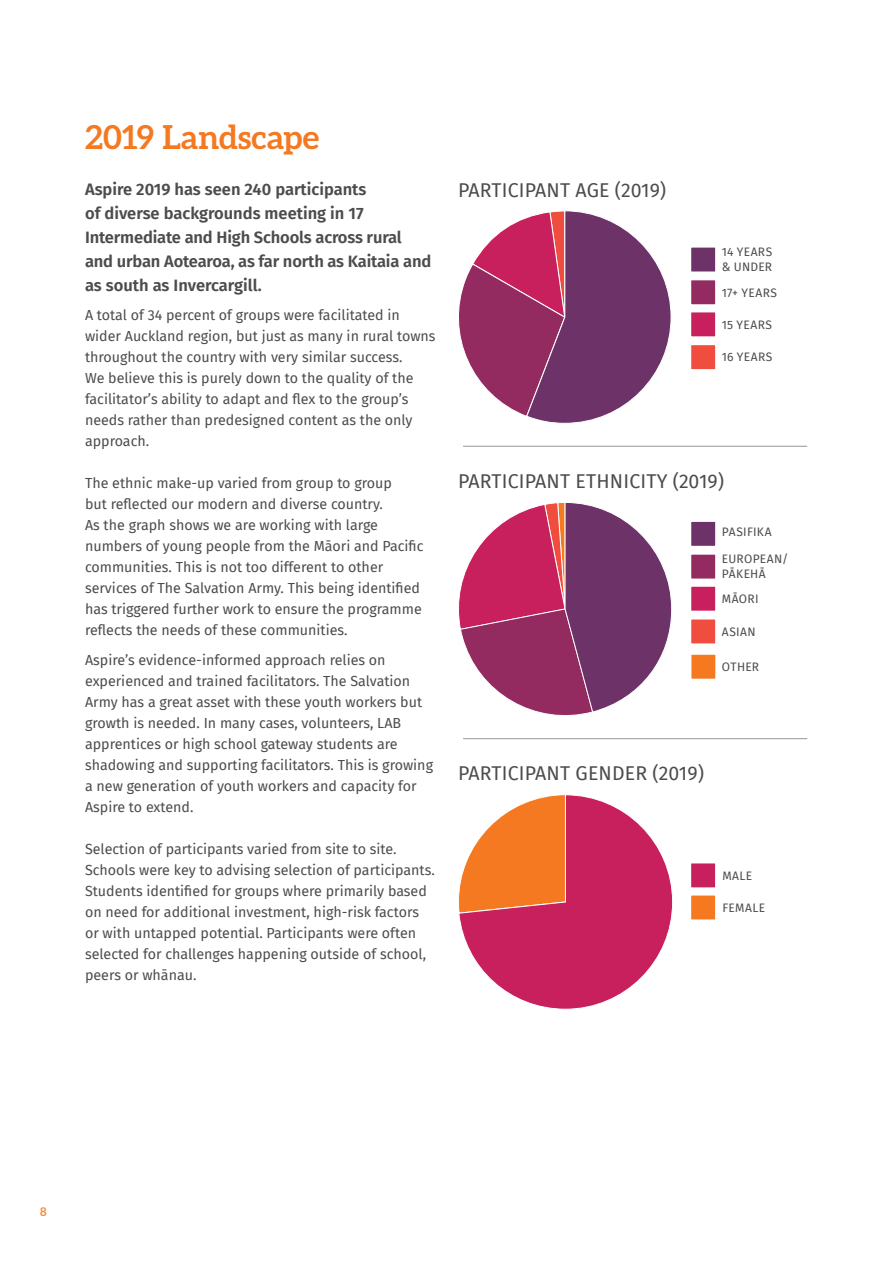
<style>
.page{position:relative;width:893px;height:1263px;background:#fff}
.page>*{position:absolute;margin:0;border:0;box-sizing:border-box;transform-origin:0 0}
.Heading{font:700 33px "Aleo";letter-spacing:.005em;color:#f47921}
.Intro{font:19.5px "Fira Sans";letter-spacing:.01em;color:#4b4c4d}
.Intro-2{font:600 16.5px/24px "Fira Sans";letter-spacing:-.01em;color:#4b4c4d}
.Body_Copy{font:14.25px/21px "Fira Sans";color:#4b4c4d}
.Sub-sub-head{font:12px/15px "Fira Sans";letter-spacing:.03em;color:#4b4c4d}
.t1{font:700 12px "Aleo";color:#f58b3c}
</style>
<div class="page">
<svg style="left:458px;top:502px;width:214px;height:214px"></svg>
<div style="left:687px;top:517px;width:33px;height:33px;background:#6d3268;border:4px solid #fff"></div>
<div style="left:687px;top:550px;width:33px;height:33px;background:#932b60;border:4px solid #fff"></div>
<div style="left:687px;top:582px;width:33px;height:33px;background:#c7205c;border:4px solid #fff"></div>
<div style="left:687px;top:615px;width:33px;height:33px;background:#ef4d3d;border:4px solid #fff"></div>
<div style="left:687px;top:243px;width:33px;height:33px;background:#6d3268;border:4px solid #fff"></div>
<div style="left:687px;top:276px;width:33px;height:33px;background:#932b60;border:4px solid #fff"></div>
<div style="left:687px;top:308px;width:33px;height:33px;background:#c7205c;border:4px solid #fff"></div>
<div style="left:687px;top:341px;width:33px;height:33px;background:#ef4d3d;border:4px solid #fff"></div>
<svg style="left:458px;top:210px;width:213px;height:214px"></svg>
<svg style="left:458px;top:794px;width:215px;height:216px"></svg>
<div style="left:687px;top:859px;width:33px;height:33px;background:#c7205c;border:4px solid #fff"></div>
<div style="left:687px;top:891px;width:33px;height:33px;background:#f47921;border:4px solid #fff"></div>
<div style="left:687px;top:650px;width:33px;height:33px;background:#f47921;border:4px solid #fff"></div>
<hr style="left:463px;top:446px;width:344px;height:1px;background:#939598">
<hr style="left:463px;top:738px;width:344px;height:1px;background:#939598">
<p class="Heading" style="left:85px;top:118px;width:236px">2019 Landscape</p>
<p class="Intro-2" style="left:85px;top:176px;width:348px">Aspire 2019 has seen 240 participants<br>of diverse backgrounds meeting in 17<br>Intermediate and High Schools across rural and urban Aotearoa, as far north as Kaitaia and as south as Invercargill.</p>
<p class="Body_Copy" style="left:85px;top:304px;width:352px">A total of 34 percent of groups were facilitated in wider Auckland region, but just as many in rural towns throughout the country with very similar success.<br>We believe this is purely down to the quality of the facilitator’s ability to adapt and flex to the group’s needs rather than predesigned content as the only approach.</p>
<p class="Body_Copy" style="left:85px;top:472px;width:340px">The ethnic make-up varied from group to group<br>but reflected our modern and diverse country.<br>As the graph shows we are working with large numbers of young people from the Māori and Pacific communities. This is not too different to other services of The Salvation Army. This being identified has triggered further work to ensure the programme reflects the needs of these communities.</p>
<p class="Body_Copy" style="left:85px;top:649px;width:350px">Aspire’s evidence-informed approach relies on experienced and trained facilitators. The Salvation Army has a great asset with these youth workers but growth is needed. In many cases, volunteers, LAB apprentices or high school gateway students are shadowing and supporting facilitators. This is growing a new generation of youth workers and capacity for Aspire to extend.</p>
<p class="Body_Copy" style="left:85px;top:838px;width:351px">Selection of participants varied from site to site.<br>Schools were key to advising selection of participants.<br>Students identified for groups where primarily based on need for additional investment, high-risk factors or with untapped potential. Participants were often selected for challenges happening outside of school, peers or whānau.</p>
<p class="Intro" style="left:458px;top:175px;width:210px">PARTICIPANT AGE (2019)</p>
<p class="Sub-sub-head" style="left:722px;top:244px;width:52px">14 YEARS &amp; UNDER</p>
<p class="Sub-sub-head" style="left:722px;top:284px;width:57px">17+ YEARS</p>
<p class="Sub-sub-head" style="left:722px;top:317px;width:52px">15 YEARS</p>
<p class="Sub-sub-head" style="left:722px;top:349px;width:52px">16 YEARS</p>
<p class="Intro" style="left:458px;top:467px;width:267px">PARTICIPANT ETHNICITY (2019)</p>
<p class="Sub-sub-head" style="left:722px;top:524px;width:51px">PASIFIKA</p>
<p class="Sub-sub-head" style="left:722px;top:551px;width:68px">EUROPEAN/<br>PĀKEHĀ</p>
<p class="Sub-sub-head" style="left:722px;top:591px;width:38px">MĀORI</p>
<p class="Sub-sub-head" style="left:722px;top:624px;width:35px">ASIAN</p>
<p class="Sub-sub-head" style="left:722px;top:659px;width:39px">OTHER</p>
<p class="Intro" style="left:458px;top:758px;width:247px">PARTICIPANT GENDER (2019)</p>
<p class="Sub-sub-head" style="left:722px;top:868px;width:31px">MALE</p>
<p class="Sub-sub-head" style="left:722px;top:900px;width:44px">FEMALE</p>
<p class="t1" style="left:40px;top:1204px;width:8px">8</p>
</div>
